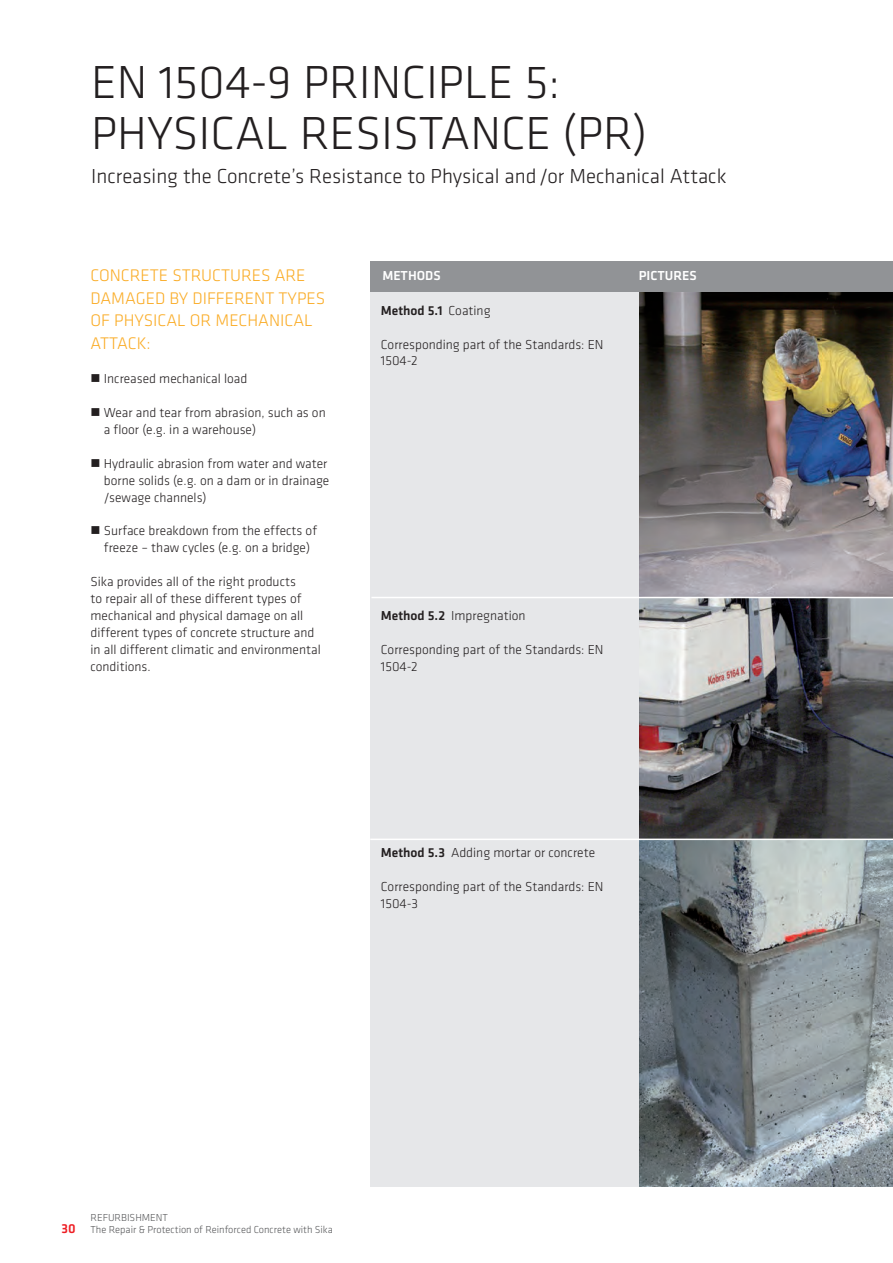
<style>
.page{position:relative;width:893px;height:1263px;background:#fff}
.page>*{position:absolute;margin:0;border:0;box-sizing:border-box;transform-origin:0 0}
.Heading_inside{font:300 48px/51px "Klavika";color:#231f20}
.Sub-heading_inside{font:300 21px "Klavika";color:#231f20}
.Copy_Bold{font:300 17.4px/22.6px "Klavika";color:#faab24}
.Copy_Bold-2{font:300 13.5px/17px "Klavika";color:#231f20}
.Copy_Bold-3{font:500 13.5px "Klavika";color:#231f20}
.Copy_Bold-4{font:500 13.5px "Klavika";color:#fff}
.t1{font:500 13.5px "Klavika";color:#ee1d23}
.t2{font:300 10.5px/12.6px "Klavika";color:#57585a}
.s1{font-weight:300}
.s2{font-weight:500}
</style>
<div class="page">
<div style="left:371px;top:268px;width:522px;height:918px;background:#e6e7e9"></div>
<img style="left:639px;top:292px;width:254px;height:305px">
<img style="left:639px;top:598px;width:254px;height:588px">
<div style="left:370px;top:261px;width:523px;height:31px;background:#919396"></div>
<hr style="left:371px;top:597px;width:522px;height:1px;background:#fff">
<hr style="left:370px;top:838px;width:523px;height:2px;background:#fff">
<p class="Heading_inside" style="left:91px;top:57px;width:558px">EN 1504-9 PRINCIPLE 5:<br>PHYSICAL RESISTANCE (PR)</p>
<p class="Sub-heading_inside" style="left:91px;top:164px;width:637px">Increasing the Concrete’s Resistance to Physical and/or Mechanical Attack</p>
<p class="Copy_Bold" style="left:91px;top:264px;width:236px">CONCRETE STRUCTURES ARE<br>DAMAGED BY DIFFERENT TYPES<br>OF PHYSICAL OR MECHANICAL<br>ATTACK:</p>
<p class="Copy_Bold-2" style="left:91px;top:370px;width:158px">■ Increased mechanical load</p>
<p class="Copy_Bold-2" style="left:104px;top:404px;width:223px;text-indent:-13px">■ Wear and tear from abrasion, such as on a floor (e.g. in a warehouse)</p>
<p class="Copy_Bold-2" style="left:104px;top:455px;width:227px;text-indent:-13px">■ Hydraulic abrasion from water and water borne solids (e.g. on a dam or in drainage /sewage channels)</p>
<p class="Copy_Bold-2" style="left:91px;top:523px;width:228px;text-align:center">■ Surface breakdown from the effects of freeze – thaw cycles (e.g. on a bridge)</p>
<p class="Copy_Bold-2" style="left:91px;top:573px;width:232px">Sika provides all of the right products<br>to repair all of these different types of mechanical and physical damage on all different types of concrete structure and in all different climatic and environmental conditions.</p>
<p class="Copy_Bold-4" style="left:382px;top:269px;width:60px">METHODS</p>
<p class="Copy_Bold-4" style="left:639px;top:269px;width:59px">PICTURES</p>
<p class="Copy_Bold-3" style="left:381px;top:303px;width:111px">Method 5.1 <span class="s1">Coating</span></p>
<p class="Copy_Bold-2" style="left:381px;top:336px;width:224px">Corresponding part of the Standards: EN<br>1504-2</p>
<p class="Copy_Bold-2" style="left:381px;top:607px;width:146px"><span class="s2">Method 5.2</span> Impregnation</p>
<p class="Copy_Bold-2" style="left:381px;top:641px;width:224px">Corresponding part of the Standards: EN<br>1504-2</p>
<p class="Copy_Bold-2" style="left:381px;top:844px;width:216px"><span class="s2">Method 5.3</span> Adding mortar or concrete</p>
<p class="Copy_Bold-2" style="left:381px;top:878px;width:224px">Corresponding part of the Standards: EN<br>1504-3</p>
<p class="t1" style="left:62px;top:1221px;width:16px">30</p>
<p class="t2" style="left:91px;top:1211px;width:244px">REFURBISHMENT<br>The Repair &amp; Protection of Reinforced Concrete with Sika</p>
</div>
